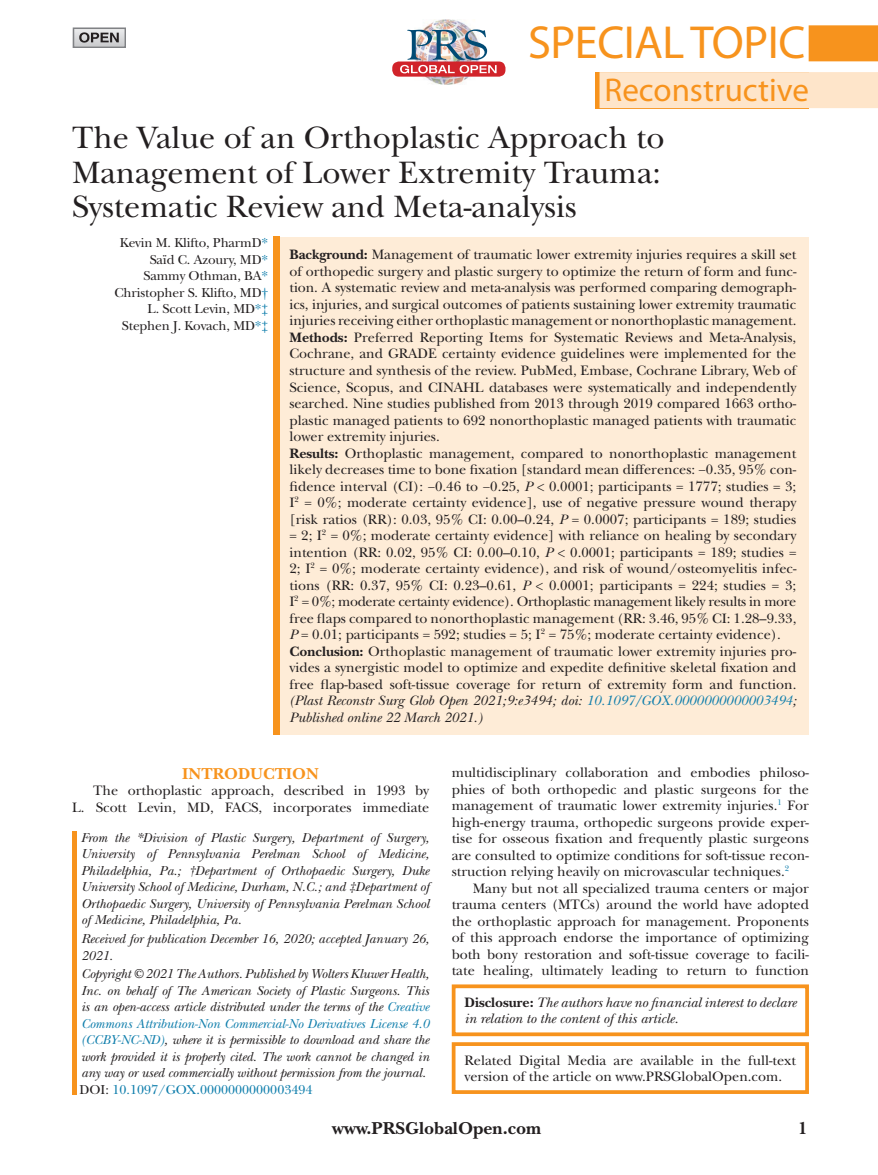
<style>
.page{position:relative;width:878px;height:1175px;background:#fff}
.page>*{position:absolute;margin:0;border:0;box-sizing:border-box;transform-origin:0 0}
.t1{font:46.5px "Myriad Pro";letter-spacing:-.01em;color:#f7931d}
.t2{font:33px "Myriad Pro";color:#f7931d}
.t3{font:32.25px/34.5px "New Baskerville Std";color:#231f20;text-align:justify}
.t4{font:700 18px "New Baskerville Std";color:#231f20}
.t5{font:700 16.5px "New Baskerville Std";color:#f7931d}
.t6{font:14.25px/16.5px "New Baskerville Std";color:#231f20}
.t7{font:italic 14.25px/16.5px "New Baskerville Std";color:#231f20}
.t8{font:italic 13.5px/16.5px "New Baskerville Std";letter-spacing:-.005em;color:#231f20}
.t9{font:13.5px/16.5px "New Baskerville Std";letter-spacing:-.01em;color:#231f20;text-align:right}
.s1{color:#0f7eac}
.s2{font-weight:700}
.s3{font-style:italic}
.s4{font-style:italic;color:#0f7eac}
.s5{font-style:normal}
.s6{font-style:normal;color:#0f7eac}
.s7{font-weight:700;font-style:normal}
</style>
<div class="page">
<div style="left:73px;top:28px;width:52px;height:20px;border:2px solid #808285"></div>
<svg style="left:79px;top:32px;width:40px;height:11px"></svg>
<div style="left:452px;top:1042px;width:356px;height:52px;border:4px solid #f7931d"></div>
<div style="left:452px;top:984px;width:356px;height:52px;border:4px solid #f7931d"></div>
<div style="left:599px;top:72px;width:279px;height:36px;background:#fee5ca"></div>
<hr style="left:72px;top:831px;width:4px;height:99px;background:#f7931d">
<hr style="left:72px;top:930px;width:4px;height:35px;background:#f7931d">
<hr style="left:72px;top:965px;width:4px;height:118px;background:#f7931d">
<hr style="left:72px;top:1081px;width:4px;height:13px;background:#f7931d">
<div style="left:274px;top:126px;width:534px;height:608px;background:#feecd7"></div>
<div style="left:274px;top:226px;width:534px;height:11px;background:#fff"></div>
<div style="left:274px;top:237px;width:6px;height:93px;background:#f7931d"></div>
<div style="left:274px;top:319px;width:6px;height:126px;background:#f7931d"></div>
<div style="left:274px;top:435px;width:6px;height:208px;background:#f7931d"></div>
<div style="left:274px;top:633px;width:6px;height:101px;background:#f7931d"></div>
<div style="left:72px;top:126px;width:736px;height:101px;background:#fff"></div>
<div style="left:808px;top:25px;width:70px;height:36px;background:#f7931d"></div>
<img style="left:423px;top:20px;width:48px;height:64px">
<svg style="left:392px;top:61px;width:113px;height:16px"></svg>
<img style="left:400px;top:29px;width:96px;height:44px">
<h1 class="t1" style="left:528px;top:14px;width:279px">Special Topic</h1>
<h2 class="t2" style="left:604px;top:69px;width:206px">Reconstructive</h2>
<h3 class="t3" style="left:72px;top:121px;width:594px">The Value of an Orthoplastic Approach to Management of Lower Extremity Trauma:<br>Systematic Review and Meta-analysis</h3>
<p class="t9" style="left:114px;top:235px;width:155px">Kevin M. Klifto, PharmD<span class="s1">*<br></span>Saïd C. Azoury, MD<span class="s1">*<br></span>Sammy Othman, BA<span class="s1">*<br></span>Christopher S. Klifto, MD<span class="s1">†<br></span>L. Scott Levin, MD<span class="s1">*‡<br></span>Stephen J. Kovach, MD<span class="s1">*‡</span></p>
<p class="t6" style="left:289px;top:247px;width:508px"><span class="s2">Background:</span> Management of traumatic lower extremity injuries requires a skill set of orthopedic surgery and plastic surgery to optimize the return of form and func&shy;tion. A systematic review and meta-analysis was performed comparing demograph&shy;ics, injuries, and surgical outcomes of patients sustaining lower extremity traumatic injuries receiving either orthoplastic management or nonorthoplastic management.<br><span class="s2">Methods:</span> Preferred Reporting Items for Systematic Reviews and Meta-Analysis, Cochrane, and GRADE certainty evidence guidelines were implemented for the structure and synthesis of the review. PubMed, Embase, Cochrane Library, Web of Science, Scopus, and CINAHL databases were systematically and independently searched. Nine studies published from 2013 through 2019 compared 1663 ortho&shy;plastic managed patients to 692 nonorthoplastic managed patients with traumatic lower extremity injuries.<br><span class="s2">Results:</span> Orthoplastic management, compared to nonorthoplastic management likely decreases time to bone fixation [standard mean differences: −0.35, 95% con&shy;fidence interval (CI): −0.46 to −0.25, <span class="s3">P</span> &lt; 0.0001; participants = 1777; studies = 3; I<sup>2</sup> = 0%; moderate certainty evidence], use of negative pressure wound therapy [risk ratios (RR): 0.03, 95% CI: 0.00–0.24, <span class="s3">P</span> = 0.0007; participants = 189; studies = 2; I<sup>2</sup> = 0%; moderate certainty evidence] with reliance on healing by secondary intention (RR: 0.02, 95% CI: 0.00–0.10, <span class="s3">P</span> &lt; 0.0001; participants = 189; studies = 2; I<sup>2</sup> = 0%; moderate certainty evidence), and risk of wound/osteomyelitis infec&shy;tions (RR: 0.37, 95% CI: 0.23–0.61, <span class="s3">P</span> &lt; 0.0001; participants = 224; studies = 3; I<sup>2</sup> = 0%; moderate certainty evidence). Orthoplastic management likely results in more free flaps compared to nonorthoplastic management (RR: 3.46, 95% CI: 1.28–9.33, <span class="s3">P</span> = 0.01; participants = 592; studies = 5; I<sup>2</sup> = 75%; moderate certainty evidence).<br><span class="s2">Conclusion:</span> Orthoplastic management of traumatic lower extremity injuries pro&shy;vides a synergistic model to optimize and expedite definitive skeletal fixation and free flap-based soft-tissue coverage for return of extremity form and function. <span class="s3">(Plast Reconstr Surg Glob Open 2021;9:e3494; doi:</span> <span class="s4">10.1097/GOX.0000000000003494</span><span class="s3">; Published online 22 March 2021.)</span></p>
<p class="t5" style="left:182px;top:763px;width:138px">INTRODUCTION</p>
<p class="t6" style="left:72px;top:782px;width:359px;text-align:right">The orthoplastic approach, described in 1993 by<br>L. Scott Levin, MD, FACS, incorporates immediate</p>
<p class="t8" style="left:81px;top:829px;width:350px;text-align:justify">From the *Division of Plastic Surgery, Department of Surgery, University of Pennsylvania Perelman School of Medicine, Philadelphia, Pa.; †Department of Orthopaedic Surgery, Duke University School of Medicine, Durham, N.C.; and ‡Department of Orthopaedic Surgery, University of Pennsylvania Perelman School of Medicine, Philadelphia, Pa.</p>
<p class="t8" style="left:81px;top:930px;width:349px">Received for publication December 16, 2020; accepted January 26,<br>2021.</p>
<p class="t8" style="left:80px;top:965px;width:351px">Copyright © 2021 The Authors. Published by Wolters Kluwer Health, Inc. on behalf of The American Society of Plastic Surgeons. This is an open-access article distributed under the terms of the <span class="s1">Creative Commons Attribution-Non Commercial-No Derivatives License 4.0 (CCBY-NC-ND)</span>, where it is permissible to download and share the work provided it is properly cited. The work cannot be changed in any way or used commercially without permission from the journal.<br><span class="s5">DOI:</span> <span class="s6">10.1097/GOX.0000000000003494</span></p>
<p class="t6" style="left:452px;top:764px;width:359px;text-align:justify">multidisciplinary collaboration and embodies philoso&shy;phies of both orthopedic and plastic surgeons for the management of traumatic lower extremity injuries.<sup>1</sup> For high-energy trauma, orthopedic surgeons provide exper&shy;tise for osseous fixation and frequently plastic surgeons are consulted to optimize conditions for soft-tissue recon&shy;struction relying heavily on microvascular techniques.<sup>2</sup></p>
<p class="t6" style="left:451px;top:880px;width:359px;text-align:justify;text-indent:21px">Many but not all specialized trauma centers or major trauma centers (MTCs) around the world have adopted the orthoplastic approach for management. Proponents of this approach endorse the importance of optimizing both bony restoration and soft-tissue coverage to facili&shy;tate healing, ultimately leading to return to function</p>
<p class="t7" style="left:464px;top:994px;width:333px"><span class="s7">Disclosure:</span> The authors have no financial interest to declare in relation to the content of this article.</p>
<p class="t6" style="left:464px;top:1051px;width:333px">Related Digital Media are available in the full-text version of the article on www.PRSGlobalOpen.com.</p>
<p class="t4" style="left:332px;top:1118px;width:210px">www.PRSGlobalOpen.com</p>
<p class="t4" style="left:798px;top:1118px;width:11px">1</p>
</div>
